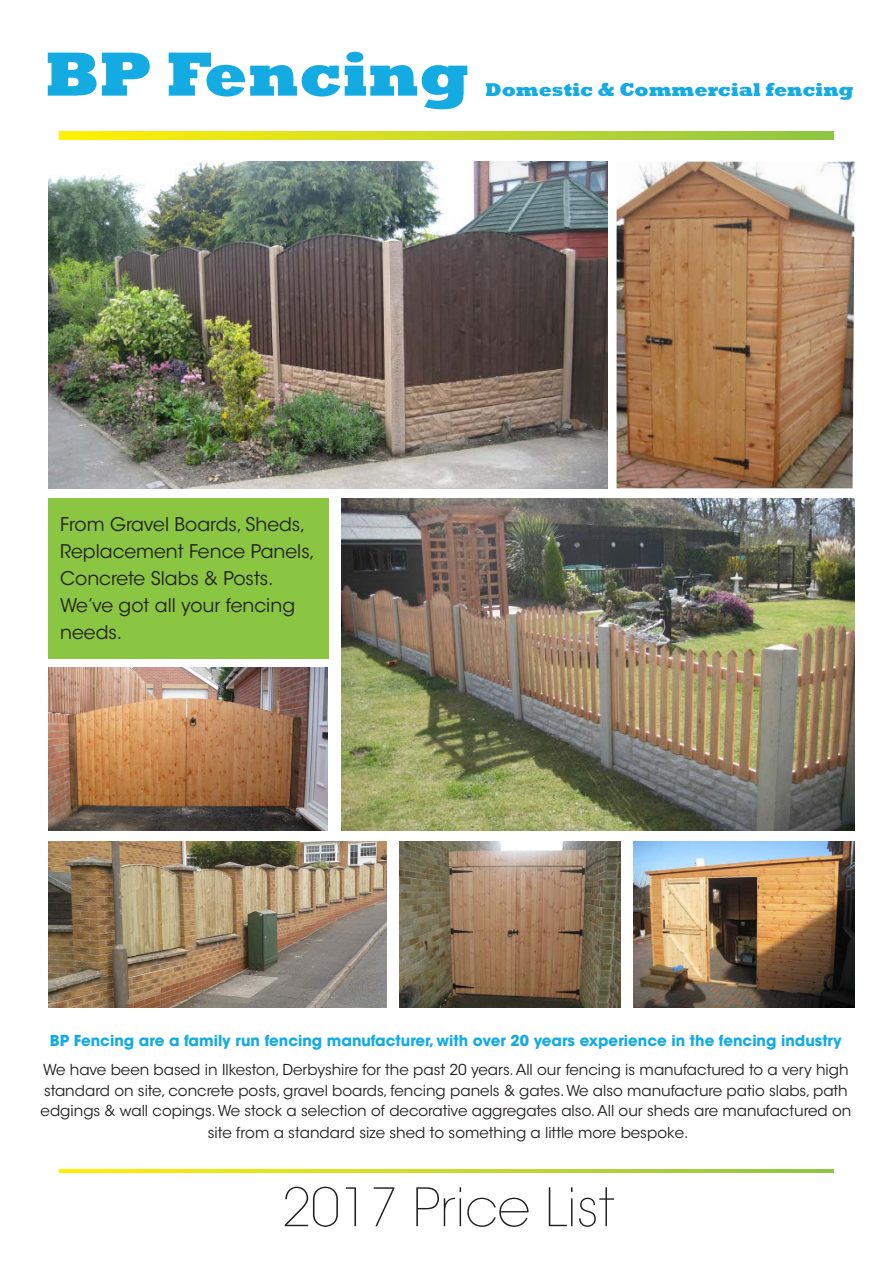
<style>
.page{position:relative;width:893px;height:1263px;background:#fff}
.page>*{position:absolute;margin:0;border:0;box-sizing:border-box;transform-origin:0 0}
.t1{font:800 63.45px "Rockwell";color:#14abe3}
.t2{font:200 52.5px "ITC Avant Garde Std";color:#231f20}
.t3{font:800 19.05px "Rockwell";color:#14abe3}
.t4{font:18.75px/27px "ITC Avant Garde Std";color:#231f20}
.t5{font:15px/21px "ITC Avant Garde Std";color:#231f20;text-align:center}
.s1{font-weight:700;color:#14abe3}
</style>
<div class="page">
<svg style="left:60px;top:1169px;width:773px;height:3px"></svg>
<svg style="left:60px;top:132px;width:773px;height:7px"></svg>
<img style="left:48px;top:162px;width:560px;height:326px">
<img style="left:342px;top:498px;width:513px;height:332px">
<img style="left:48px;top:668px;width:280px;height:162px">
<img style="left:617px;top:162px;width:238px;height:326px">
<img style="left:634px;top:841px;width:221px;height:166px">
<img style="left:400px;top:841px;width:221px;height:166px">
<img style="left:48px;top:841px;width:339px;height:166px">
<div style="left:48px;top:498px;width:281px;height:160px;background:#8bc642"></div>
<p class="t1" style="left:45px;top:38px;width:426px">BP Fencing</p>
<p class="t3" style="left:485px;top:78px;width:370px">Domestic &amp; Commercial fencing</p>
<p class="t4" style="left:60px;top:510px;width:256px">From Gravel Boards, Sheds,<br>Replacement Fence Panels,<br>Concrete Slabs &amp; Posts.<br>We’ve got all your fencing needs.</p>
<p class="t5" style="left:43px;top:1027px;width:807px;line-height:28.5px"><span class="s1">BP Fencing are a family run fencing manufacturer, with over 20 years experience in the fencing industry<br></span>We have been based in Ilkeston, Derbyshire for the past 20 years. All our fencing is manufactured to a very high</p>
<p class="t5" style="left:41px;top:1080px;width:812px">standard on site, concrete posts, gravel boards, fencing panels &amp; gates. We also manufacture patio slabs, path edgings &amp; wall copings. We stock a selection of decorative aggregates also. All our sheds are manufactured on site from a standard size shed to something a little more bespoke.</p>
<p class="t2" style="left:282px;top:1176px;width:334px">2017 Price List</p>
</div>
